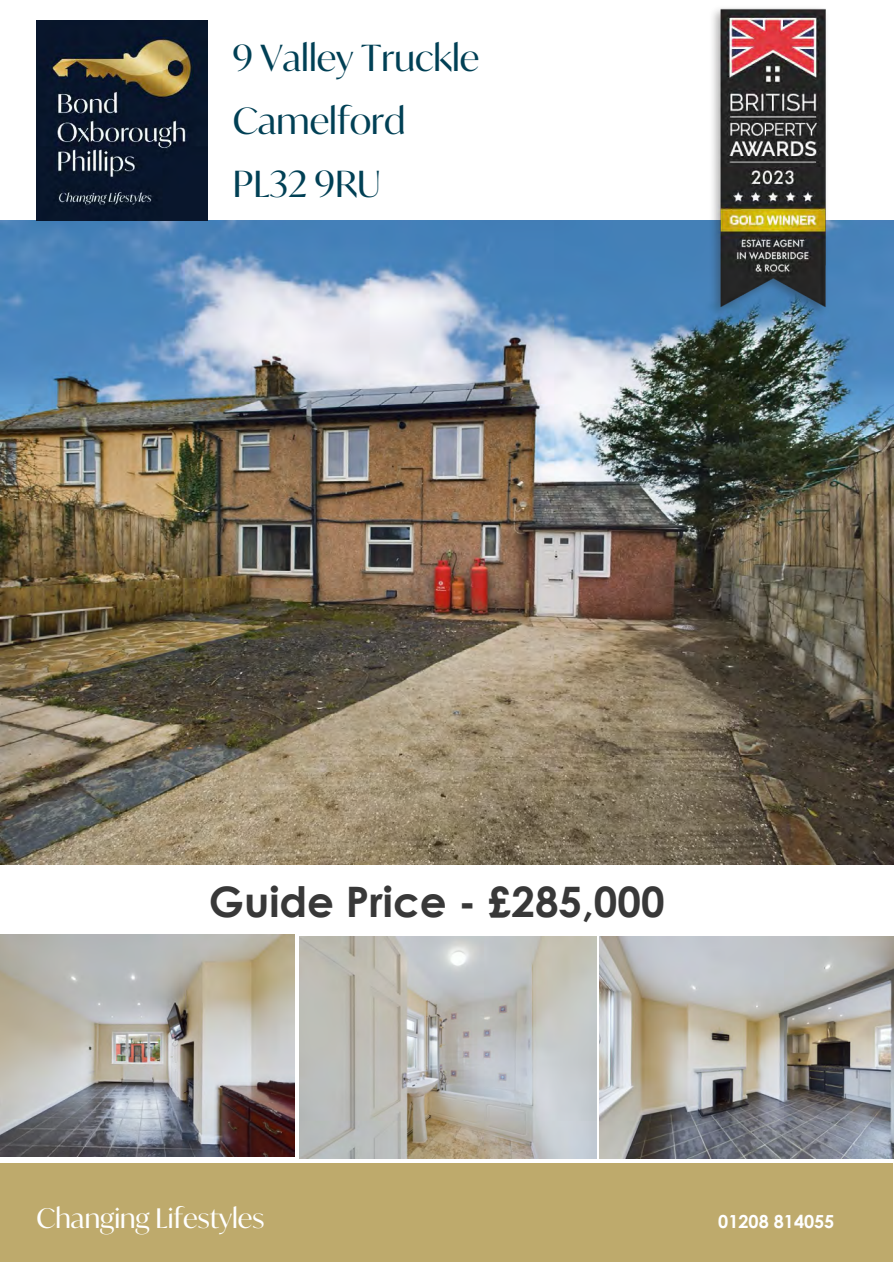
<style>
.page{position:relative;width:894px;height:1264px;background:#fff}
.page>*{position:absolute;margin:0;border:0;box-sizing:border-box;transform-origin:0 0}
.t1{font:700 42px "Century Gothic";color:#383838}
.t2{font:36px/63px "Ivy Mode";color:#004055}
.t3{font:27px "Ivy Mode";color:#fff}
.t4{font:700 18px "Century Gothic";color:#fff}
.s1{font-style:inherit}
</style>
<div class="page">
<img style="left:0;top:934px;width:294px;height:222px">
<img style="left:300px;top:936px;width:296px;height:222px">
<img style="left:599px;top:936px;width:294px;height:222px">
<img style="left:1px;top:220px;width:892px;height:645px">
<div style="left:0;top:1163px;width:892px;height:98px;background:#beaa6c"></div>
<img style="left:36px;top:21px;width:171px;height:200px">
<img style="left:705px;top:8px;width:127px;height:314px">
<p class="t2" style="left:233px;top:26px;width:248px">9 Valley Truckle<br>Camelford<br>PL32 9RU</p>
<p class="t1" style="left:209px;top:869px;width:457px"><span class="s1">Guide</span> Price - £285,000</p>
<p class="t3" style="left:36px;top:1200px;width:229px">Changing Lifestyles</p>
<p class="t4" style="left:718px;top:1208px;width:118px">01208 814055</p>
</div>
